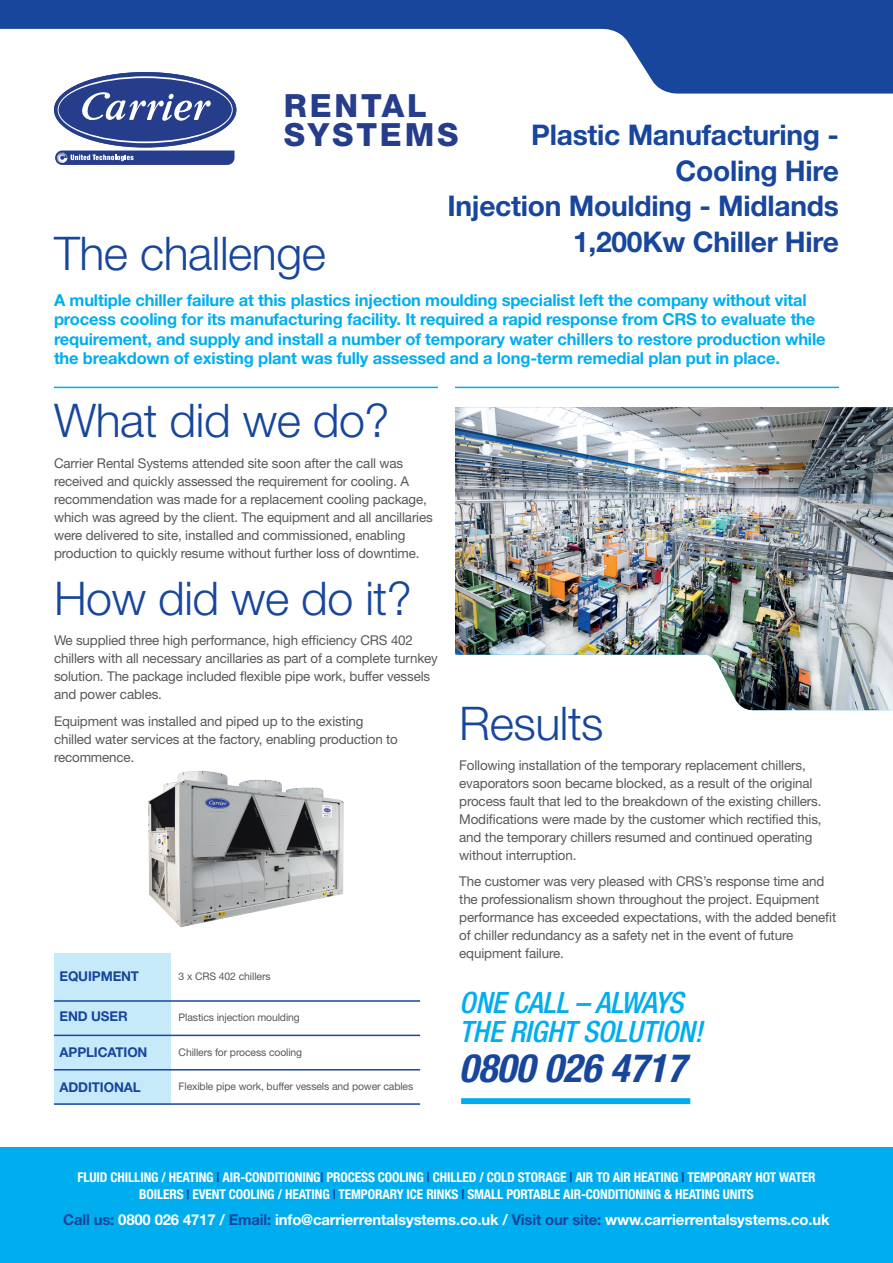
<style>
.page{position:relative;width:893px;height:1263px;background:#fff}
.page>*{position:absolute;margin:0;border:0;box-sizing:border-box;transform-origin:0 0}
.t1{font:300 46.5px "Helvetica Neue LT Std";letter-spacing:-.01em;color:#18469d}
.t2{font:italic 700 condensed 39.3px "Helvetica Neue LT Std";color:#18469d}
.t3{font:800 31.95px/28.5px "Helvetica Neue LT Std";letter-spacing:.09em;color:#253d8b}
.t4{font:italic 500 condensed 29.4px/29.4px "Helvetica Neue LT Std";letter-spacing:-.01em;color:#00aeef}
.t5{font:700 28.5px/35.5px "Helvetica Neue LT Std";letter-spacing:-.01em;color:#18469d;text-align:right}
.t6{font:700 16.5px/19.5px "Helvetica Neue LT Std";letter-spacing:-.01em;color:#00aeef}
.t7{font:700 15px "Helvetica Neue LT Std";letter-spacing:-.01em;color:#fff}
.t8{font:13.5px/18px "Helvetica Neue LT Std";letter-spacing:-.01em;color:#57585a}
.t9{font:700 condensed 13.5px/17.5px "Helvetica Neue LT Std";letter-spacing:-.01em;color:#fff;text-align:center}
.t10{font:700 13.5px "Helvetica Neue LT Std";letter-spacing:-.01em;color:#18469d}
.t11{font:10.5px "Helvetica Neue LT Std";letter-spacing:-.01em;color:#57585a}
.s1{color:#18469d}
</style>
<div class="page">
<div style="left:54px;top:953px;width:116px;height:151px;background:#c6eafa"></div>
<svg style="left:0;top:0;width:893px;height:94px;fill:#18469d"></svg>
<div style="left:0;top:1147px;width:893px;height:116px;background:#00aeef"></div>
<img style="left:455px;top:407px;width:438px;height:304px">
<div style="left:461px;top:1098px;width:229px;height:6px;background:#00aeef"></div>
<hr style="left:54px;top:387px;width:384px;height:1px;background:#00aeef">
<hr style="left:455px;top:387px;width:384px;height:1px;background:#00aeef">
<hr style="left:54px;top:1000px;width:366px;height:2px;background:#18469d">
<hr style="left:54px;top:1035px;width:366px;height:1px;background:#18469d">
<hr style="left:54px;top:1069px;width:366px;height:1px;background:#18469d">
<hr style="left:54px;top:1103px;width:366px;height:2px;background:#18469d">
<svg style="left:55px;top:151px;width:180px;height:14px;background:#3e5398"></svg>
<div style="left:54px;top:72px;width:182px;height:75px;background:#253d8b;border-radius:50%"></div>
<svg style="left:58px;top:76px;width:175px;height:67px"></svg>
<div style="left:59px;top:78px;width:173px;height:63px;background:#253d8b;border-radius:50%"></div>
<svg style="left:82px;top:92px;width:129px;height:29px"></svg>
<img style="left:148px;top:771px;width:196px;height:156px">
<h3 class="t3" style="left:284px;top:92px;width:176px">RENTAL<br>SYSTEMS</h3>
<h3 class="t5" style="left:447px;top:117px;width:393px">Plastic Manufacturing -<br>Cooling Hire<br>Injection Moulding - Midlands<br>1,200Kw Chiller Hire</h3>
<p class="t6" style="left:54px;top:290px;width:773px">A multiple chiller failure at this plastics injection moulding specialist left the company without vital process cooling for its manufacturing facility. It required a rapid response from CRS to evaluate the requirement, and supply and install a number of temporary water chillers to restore production while the breakdown of existing plant was fully assessed and a long-term remedial plan put in place.</p>
<h1 class="t1" style="left:54px;top:392px;width:337px">What did we do?</h1>
<p class="t8" style="left:54px;top:454px;width:380px">Carrier Rental Systems attended site soon after the call was received and quickly assessed the requirement for cooling. A recommendation was made for a replacement cooling package, which was agreed by the client. The equipment and all ancillaries were delivered to site, installed and commissioned, enabling production to quickly resume without further loss of downtime.</p>
<h1 class="t1" style="left:54px;top:570px;width:359px">How did we do it?</h1>
<p class="t8" style="left:54px;top:631px;width:385px">We supplied three high performance, high efficiency CRS 402 chillers with all necessary ancillaries as part of a complete turnkey solution. The package included flexible pipe work, buffer vessels and power cables.</p>
<p class="t8" style="left:54px;top:712px;width:345px">Equipment was installed and piped up to the existing chilled water services at the factory, enabling production to recommence.</p>
<h1 class="t1" style="left:54px;top:225px;width:273px">The challenge</h1>
<h1 class="t1" style="left:459px;top:695px;width:146px">Results</h1>
<p class="t8" style="left:459px;top:756px;width:364px">Following installation of the temporary replacement chillers, evaporators soon became blocked, as a result of the original process fault that led to the breakdown of the existing chillers.<br>Modifications were made by the customer which rectified this, and the temporary chillers resumed and continued operating without interruption.</p>
<p class="t8" style="left:459px;top:872px;width:379px">The customer was very pleased with CRS’s response time and the professionalism shown throughout the project. Equipment performance has exceeded expectations, with the added benefit of chiller redundancy as a safety net in the event of future equipment failure.</p>
<p class="t10" style="left:60px;top:968px;width:81px">EQUIPMENT</p>
<p class="t10" style="left:60px;top:1008px;width:70px">END USER</p>
<p class="t10" style="left:60px;top:1044px;width:89px">APPLICATION</p>
<p class="t10" style="left:60px;top:1079px;width:83px">ADDITIONAL</p>
<p class="t11" style="left:179px;top:970px;width:93px">3 x CRS 402 chillers</p>
<p class="t11" style="left:179px;top:1011px;width:123px">Plastics injection moulding</p>
<p class="t11" style="left:179px;top:1046px;width:125px">Chillers for process cooling</p>
<p class="t11" style="left:179px;top:1079px;width:236px">Flexible pipe work, buffer vessels and power cables</p>
<h3 class="t4" style="left:459px;top:988px;width:245px">ONE CALL – ALWAYS<br>THE RIGHT SOLUTION!</h3>
<h2 class="t2" style="left:459px;top:1044px;width:228px">0800 026 4717</h2>
<p class="t9" style="left:77px;top:1168px;width:739px">FLUID CHILLING / HEATING <span class="s1">|</span> AIR-CONDITIONING<span class="s1">|</span> PROCESS COOLING <span class="s1">|</span> CHILLED / COLD STORAGE <span class="s1">|</span> AIR TO AIR HEATING <span class="s1">|</span> TEMPORARY HOT WATER<br>BOILERS <span class="s1">|</span> EVENT COOLING / HEATING <span class="s1">|</span> TEMPORARY ICE RINKS <span class="s1">|</span> SMALL PORTABLE AIR-CONDITIONING &amp; HEATING UNITS</p>
<p class="t7" style="left:63px;top:1210px;width:768px"><span class="s1">Call us:</span> 0800 026 4717 / <span class="s1">Email:</span> info@carrierrentalsystems.co.uk / <span class="s1">Visit our site:</span> www.carrierrentalsystems.co.uk</p>
</div>
